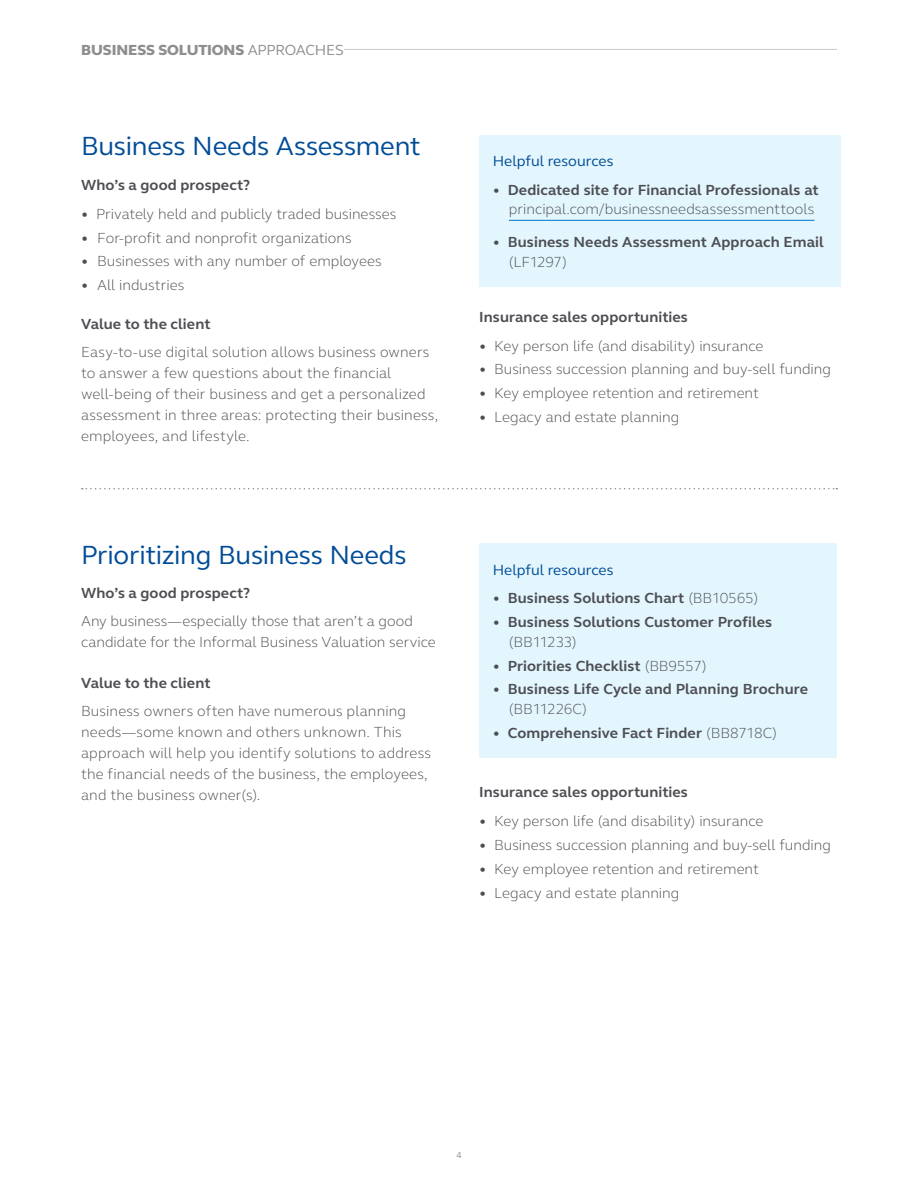
<style>
.page{position:relative;width:918px;height:1188px;background:#fff}
.page>*{position:absolute;margin:0;border:0;box-sizing:border-box;transform-origin:0 0}
.t1{font:27px "FS Elliot Pro";letter-spacing:-.01em;color:#004c97}
.t2{font:300 15px/21px "FS Elliot Pro";letter-spacing:.005em;color:#4d4e53}
.t3{font:700 15px "FS Elliot Pro";letter-spacing:.005em;color:#4d4e53}
.t4{font:15px "FS Elliot Pro";letter-spacing:.005em;color:#004c97}
.t5{font:800 15px "FS Elliot Pro";letter-spacing:-.005em;color:#8e8e90}
.t6{font:300 15px "FS Elliot Pro";letter-spacing:-.03em;color:#4d4e53}
.t7{font:300 9px "FS Elliot Pro";color:#4d4e53}
.s1{font-weight:400}
.s2{font-weight:700}
.s3{font-weight:300}
</style>
<div class="page">
<hr style="left:81px;top:49px;width:756px;height:1px;background:#ccc9c8">
<div style="left:81px;top:46px;width:263px;height:12px;background:#fff"></div>
<div style="left:479px;top:135px;width:361px;height:151px;background:#e3f5fd"></div>
<hr style="left:509px;top:220px;width:305px;height:1px;background:#0076cf">
<svg style="left:82px;top:488px;width:755px;height:1px"></svg>
<div style="left:479px;top:543px;width:358px;height:215px;background:#e3f5fd"></div>
<p class="t5" style="left:81px;top:40px;width:264px">BUSINESS SOLUTIONS <span class="s1">APPROACHES</span></p>
<h1 class="t1" style="left:81px;top:128px;width:341px">Business Needs Assessment</h1>
<p class="t3" style="left:81px;top:175px;width:171px">Who’s a good prospect?</p>
<p class="t2" style="left:81px;top:203px;width:317px"><span class="s2">•</span> Privately held and publicly traded businesses</p>
<p class="t2" style="left:81px;top:226px;width:272px"><span class="s2">•</span> For-profit and nonprofit organizations</p>
<p class="t2" style="left:81px;top:250px;width:302px"><span class="s2">•</span> Businesses with any number of employees</p>
<p class="t2" style="left:81px;top:274px;width:105px"><span class="s2">•</span> All industries</p>
<p class="t3" style="left:81px;top:314px;width:131px">Value to the client</p>
<p class="t2" style="left:81px;top:341px;width:359px">Easy-to-use digital solution allows business owners to answer a few questions about the financial well-being of their business and get a personalized assessment in three areas: protecting their business, employees, and lifestyle.</p>
<h1 class="t1" style="left:81px;top:537px;width:327px">Prioritizing Business Needs</h1>
<p class="t3" style="left:81px;top:583px;width:171px">Who’s a good prospect?</p>
<p class="t2" style="left:81px;top:610px;width:356px">Any business—especially those that aren’t a good candidate for the Informal Business Valuation service</p>
<p class="t3" style="left:81px;top:673px;width:131px">Value to the client</p>
<p class="t2" style="left:81px;top:700px;width:352px">Business owners often have numerous planning needs—some known and others unknown. This approach will help you identify solutions to address the financial needs of the business, the employees, and the business owner(s).</p>
<p class="t4" style="left:493px;top:151px;width:122px">Helpful resources</p>
<p class="t3" style="left:493px;top:180px;width:328px">• Dedicated site for Financial Professionals at</p>
<p class="t2" style="left:509px;top:198px;width:307px">principal.com/businessneedsassessmenttools</p>
<p class="t3" style="left:493px;top:232px;width:332px">• Business Needs Assessment Approach Email</p>
<p class="t2" style="left:509px;top:251px;width:60px">(LF1297)</p>
<p class="t3" style="left:479px;top:307px;width:210px">Insurance sales opportunities</p>
<p class="t2" style="left:479px;top:335px;width:286px"><span class="s2">•</span> Key person life (and disability) insurance</p>
<p class="t2" style="left:479px;top:358px;width:353px"><span class="s2">•</span> Business succession planning and buy-sell funding</p>
<p class="t2" style="left:479px;top:382px;width:281px"><span class="s2">•</span> Key employee retention and retirement</p>
<p class="t2" style="left:479px;top:406px;width:202px"><span class="s2">•</span> Legacy and estate planning</p>
<p class="t4" style="left:493px;top:559px;width:122px">Helpful resources</p>
<p class="t3" style="left:493px;top:588px;width:267px">• Business Solutions Chart <span class="s3">(BB10565)</span></p>
<p class="t3" style="left:493px;top:612px;width:281px">• Business Solutions Customer Profiles</p>
<p class="t6" style="left:509px;top:632px;width:69px">(BB11233)</p>
<p class="t3" style="left:493px;top:655px;width:216px">• Priorities Checklist <span class="s3">(BB9557)</span></p>
<p class="t3" style="left:493px;top:679px;width:317px">• Business Life Cycle and Planning Brochure</p>
<p class="t6" style="left:509px;top:699px;width:80px">(BB11226C)</p>
<p class="t3" style="left:493px;top:723px;width:286px">• Comprehensive Fact Finder <span class="s3">(BB8718C)</span></p>
<p class="t3" style="left:479px;top:782px;width:210px">Insurance sales opportunities</p>
<p class="t2" style="left:479px;top:810px;width:286px"><span class="s2">•</span> Key person life (and disability) insurance</p>
<p class="t2" style="left:479px;top:834px;width:353px"><span class="s2">•</span> Business succession planning and buy-sell funding</p>
<p class="t2" style="left:479px;top:858px;width:281px"><span class="s2">•</span> Key employee retention and retirement</p>
<p class="t2" style="left:479px;top:882px;width:202px"><span class="s2">•</span> Legacy and estate planning</p>
<p class="t7" style="left:456px;top:1149px;width:7px">4</p>
</div>
